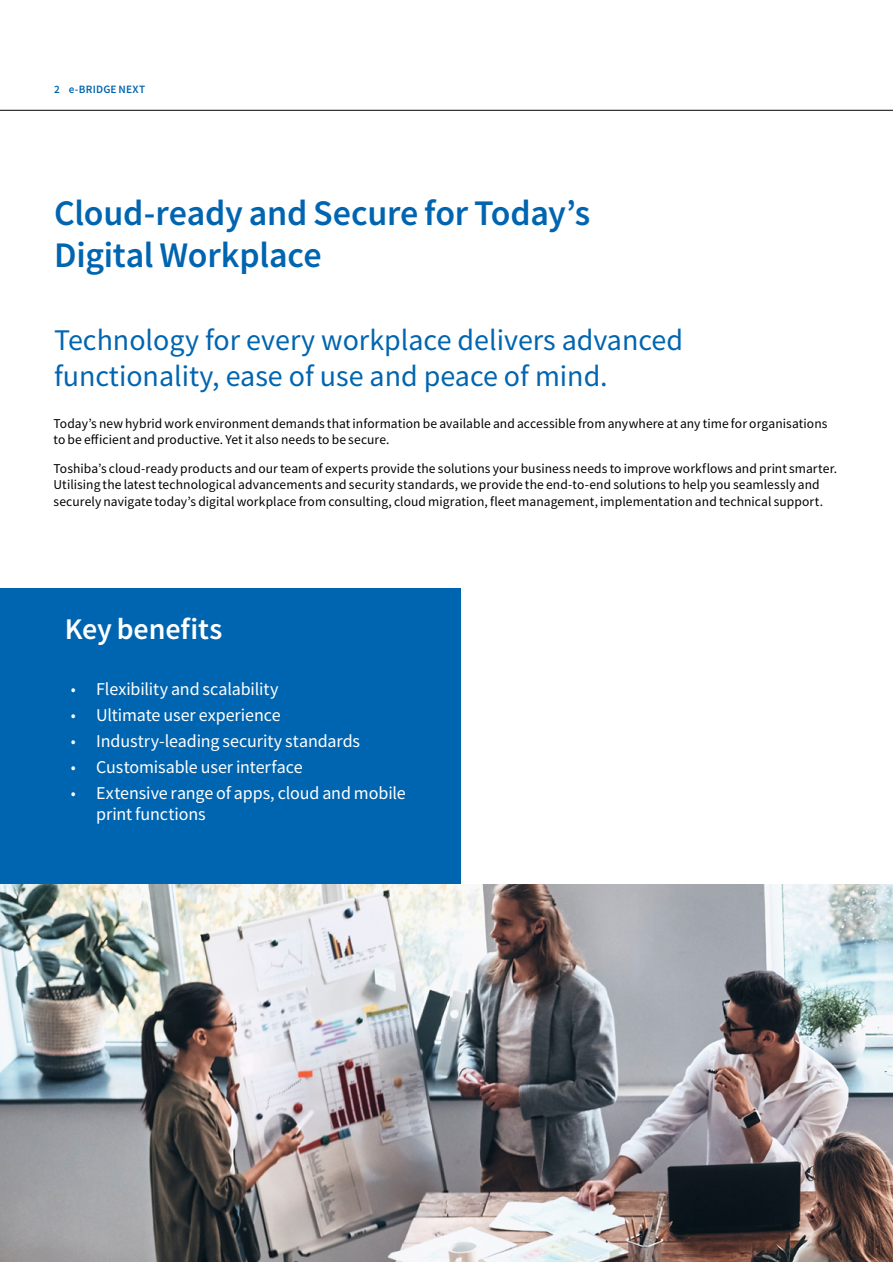
<style>
.page{position:relative;width:893px;height:1263px;background:#fff}
.page>*{position:absolute;margin:0;border:0;box-sizing:border-box;transform-origin:0 0}
.t1{font:500 36px/42px "Toshiba Sans";letter-spacing:-.005em;color:#0065b0}
.t2{font:30px/36px "Toshiba Sans";color:#0065b0}
.t3{font:500 30px "Toshiba Sans";letter-spacing:-.005em;color:#fff}
.t4{font:18px/21.6px "Toshiba Sans";letter-spacing:-.005em;color:#fff}
.t5{font:13.5px/16.5px "Toshiba Sans";letter-spacing:.005em;color:#000}
.t6{font:500 11.25px "Toshiba Sans";letter-spacing:.02em;color:#0065b0}
.s1{font-weight:300}
</style>
<div class="page">
<hr style="left:0;top:110px;width:893px;height:1px;background:#000">
<div style="left:0;top:589px;width:460px;height:297px;background:#0065b0"></div>
<img style="left:0;top:885px;width:893px;height:376px">
<p class="t6" style="left:54px;top:82px;width:93px">2 e-BRIDGE NEXT</p>
<h1 class="t1" style="left:54px;top:192px;width:538px">Cloud-ready and Secure for Today’s<br>Digital Workplace</h1>
<h2 class="t2" style="left:54px;top:322px;width:631px">Technology for every workplace delivers advanced functionality, ease of use and peace of mind.</h2>
<p class="t5" style="left:54px;top:415px;width:775px">Today’s new hybrid work environment demands that information be available and accessible from anywhere at any time for organisations to be efficient and productive. Yet it also needs to be secure.</p>
<p class="t5" style="left:54px;top:460px;width:785px">Toshiba’s cloud-ready products and our team of experts provide the solutions your business needs to improve workflows and print smarter.<br>Utilising the latest technological advancements and security standards, we provide the end-to-end solutions to help you seamlessly and securely navigate today’s digital workplace from consulting, cloud migration, fleet management, implementation and technical support.</p>
<h2 class="t3" style="left:65px;top:609px;width:159px">Key benefits</h2>
<h3 class="t4" style="left:71px;top:679px;width:209px"><span class="s1">•</span> Flexibility and scalability</h3>
<h3 class="t4" style="left:71px;top:704px;width:212px"><span class="s1">•</span> Ultimate user experience</h3>
<h3 class="t4" style="left:71px;top:730px;width:291px"><span class="s1">•</span> Industry-leading security standards</h3>
<h3 class="t4" style="left:71px;top:756px;width:233px"><span class="s1">•</span> Customisable user interface</h3>
<h3 class="t4" style="left:96px;top:782px;width:311px;text-indent:-26px"><span class="s1">•</span> Extensive range of apps, cloud and mobile print functions</h3>
</div>
